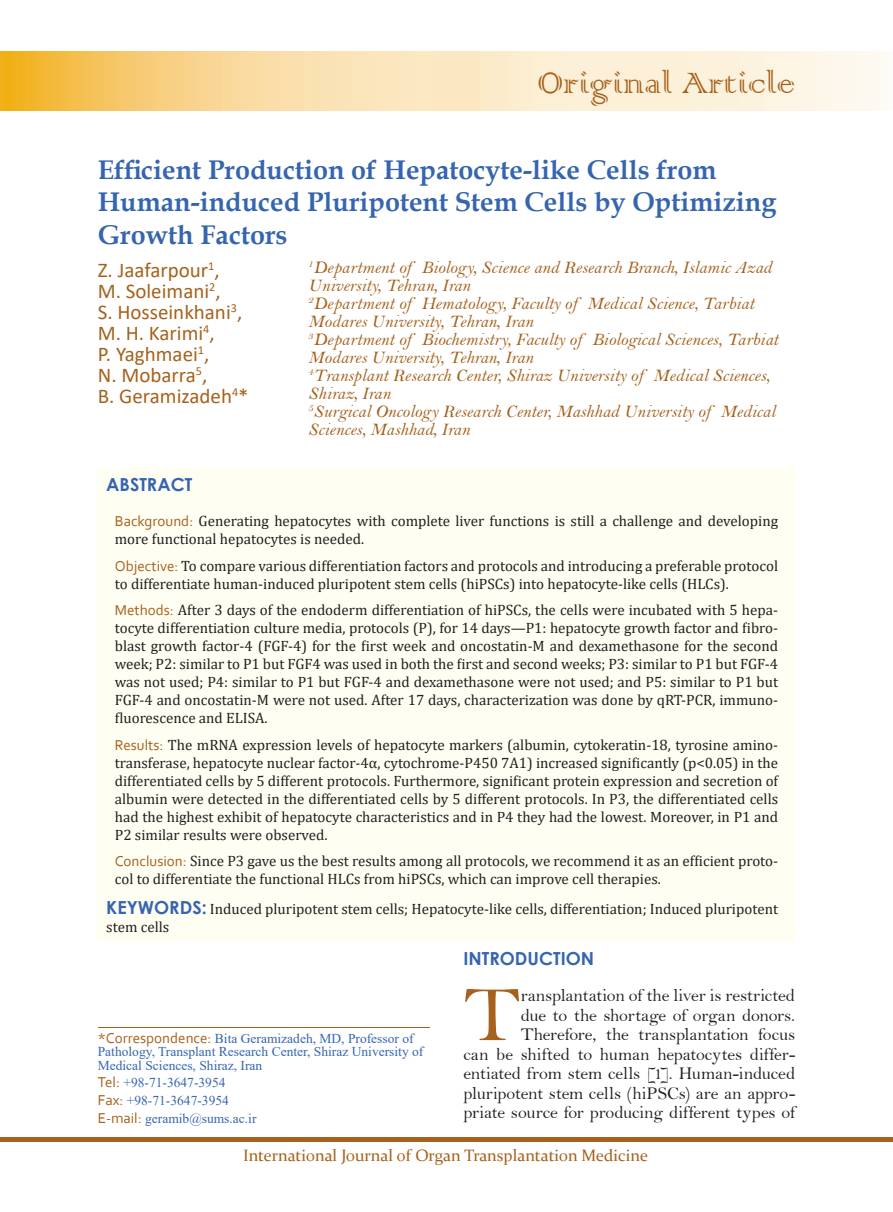
<style>
.page{position:relative;width:893px;height:1212px;background:#fff}
.page>*{position:absolute;margin:0;border:0;box-sizing:border-box;transform-origin:0 0}
.Body_first_Para{font:79.65px "Bell";color:#a6611c}
.Type_of_Article{font:39px "Colonna";color:#a6611c}
.t1{font:700 27px/32.4px "Book Antiqua";color:#3665b0}
.Authors{font:21px/21px "Calibri";color:#a6611c}
.Affiliation{font:18px/18px "Bell MT Italic";color:#a6611c}
.Body_first_Para-2{font:18px/19.5px "Bell";letter-spacing:-.01em;color:#231f20;text-align:right}
.Heading{font:700 18px "Century Gothic";color:#3665b0}
.t2{font:16.5px "Constantia";color:#a6611c}
.Abstract{font:15px/18px "Cambria";color:#231f20}
.Key_word{font:15px/18px "Cambria";color:#231f20}
.Corespondence{font:13.5px/13.5px "Times New Roman";color:#3665b0}
.s1{font-family:"Corbel";color:#a6611c}
.s2{font-family:"Century Gothic";font-weight:700;font-size:18px;color:#3665b0}
.s3{font-family:"Corbel";font-size:15px;color:#a6611c}
</style>
<div class="page">
<div style="left:0;top:1137px;width:893px;height:5px;background:#a6611c"></div>
<img style="left:0;top:52px;width:882px;height:59px">
<hr style="left:98px;top:1027px;width:331px;height:1px;background:#a6611c">
<div style="left:98px;top:467px;width:697px;height:475px;background:#fffef2"></div>
<p class="Type_of_Article" style="left:538px;top:57px;width:259px">Original Article</p>
<p class="t1" style="left:98px;top:154px;width:680px">Efficient Production of Hepatocyte-like Cells from<br>Human-induced Pluripotent Stem Cells by Optimizing<br>Growth Factors</p>
<p class="Authors" style="left:98px;top:259px;width:152px">Z. Jaafarpour<sup>1</sup>,<br>M. Soleimani<sup>2</sup>,<br>S. Hosseinkhani<sup>3</sup>,<br>M. H. Karimi<sup>4</sup>,<br>P. Yaghmaei<sup>1</sup>,<br>N. Mobarra<sup>5</sup>,<br>B. Geramizadeh<sup>4</sup>*</p>
<p class="Affiliation" style="left:308px;top:258px;width:472px"><sup>1</sup>Department of Biology, Science and Research Branch, Islamic Azad University, Tehran, Iran<br><sup>2</sup>Department of Hematology, Faculty of Medical Science, Tarbiat Modares University, Tehran, Iran<br><sup>3</sup>Department of Biochemistry, Faculty of Biological Sciences, Tarbiat Modares University, Tehran, Iran<br><sup>4</sup>Transplant Research Center, Shiraz University of Medical Sciences, Shiraz, Iran<br><sup>5</sup>Surgical Oncology Research Center, Mashhad University of Medical Sciences, Mashhad, Iran</p>
<p class="Heading" style="left:106px;top:471px;width:88px">ABSTRACT</p>
<p class="Abstract" style="left:115px;top:512px;width:665px"><span class="s1">Background:</span> Generating hepatocytes with complete liver functions is still a challenge and developing more functional hepatocytes is needed.</p>
<p class="Abstract" style="left:115px;top:556px;width:665px"><span class="s1">Objective:</span> To compare various differentiation factors and protocols and introducing a preferable protocol to differentiate human-induced pluripotent stem cells (hiPSCs) into hepatocyte-like cells (HLCs).</p>
<p class="Abstract" style="left:115px;top:601px;width:665px;text-align:justify"><span class="s1">Methods:</span> After 3 days of the endoderm differentiation of hiPSCs, the cells were incubated with 5 hepa&shy;tocyte differentiation culture media, protocols (P), for 14 days—P1: hepatocyte growth factor and fibro&shy;blast growth factor-4 (FGF-4) for the first week and oncostatin-M and dexamethasone for the second week; P2: similar to P1 but FGF4 was used in both the first and second weeks; P3: similar to P1 but FGF-4 was not used; P4: similar to P1 but FGF-4 and dexamethasone were not used; and P5: similar to P1 but FGF-4 and oncostatin-M were not used. After 17 days, characterization was done by qRT-PCR, immuno&shy;fluorescence and ELISA.</p>
<p class="Abstract" style="left:115px;top:735px;width:665px;text-align:justify"><span class="s1">Results:</span> The mRNA expression levels of hepatocyte markers (albumin, cytokeratin-18, tyrosine amino&shy;transferase, hepatocyte nuclear factor-4α, cytochrome-P450 7A1) increased significantly (p&lt;0.05) in the differentiated cells by 5 different protocols. Furthermore, significant protein expression and secretion of albumin were detected in the differentiated cells by 5 different protocols. In P3, the differentiated cells had the highest exhibit of hepatocyte characteristics and in P4 they had the lowest. Moreover, in P1 and P2 similar results were observed.</p>
<p class="Abstract" style="left:115px;top:852px;width:665px"><span class="s1">Conclusion:</span> Since P3 gave us the best results among all protocols, we recommend it as an efficient proto&shy;col to differentiate the functional HLCs from hiPSCs, which can improve cell therapies.</p>
<p class="Key_word" style="left:106px;top:900px;width:673px"><span class="s2">KEYWORDS:</span> Induced pluripotent stem cells; Hepatocyte-like cells, differentiation; Induced pluripotent stem cells</p>
<p class="Heading" style="left:463px;top:944px;width:132px">INTRODUCTION</p>
<p class="Body_first_Para" style="left:463px;top:967px;width:59px">T</p>
<p class="Body_first_Para-2" style="left:463px;top:985px;width:333px">ransplantation of the liver is restricted<br>due to the shortage of organ donors.<br>Therefore, the transplantation focus<br>can be shifted to human hepatocytes differ&shy;entiated from stem cells [1]. Human-induced pluripotent stem cells (hiPSCs) are an appro&shy;priate source for producing different types of</p>
<p class="Corespondence" style="left:98px;top:1031px;width:327px"><span class="s3">*Correspondence:</span> Bita Geramizadeh, MD, Professor of<br>Pathology, Transplant Research Center, Shiraz University of<br>Medical Sciences, Shiraz, Iran</p>
<p class="Corespondence" style="left:98px;top:1076px;width:129px"><span class="s3">Tel:</span> +98-71-3647-3954</p>
<p class="Corespondence" style="left:98px;top:1093px;width:133px"><span class="s3">Fax:</span> +98-71-3647-3954</p>
<p class="Corespondence" style="left:98px;top:1111px;width:160px"><span class="s3">E-mail:</span> geramib@sums.ac.ir</p>
<p class="t2" style="left:243px;top:1144px;width:406px">International Journal of Organ Transplantation Medicine</p>
</div>
